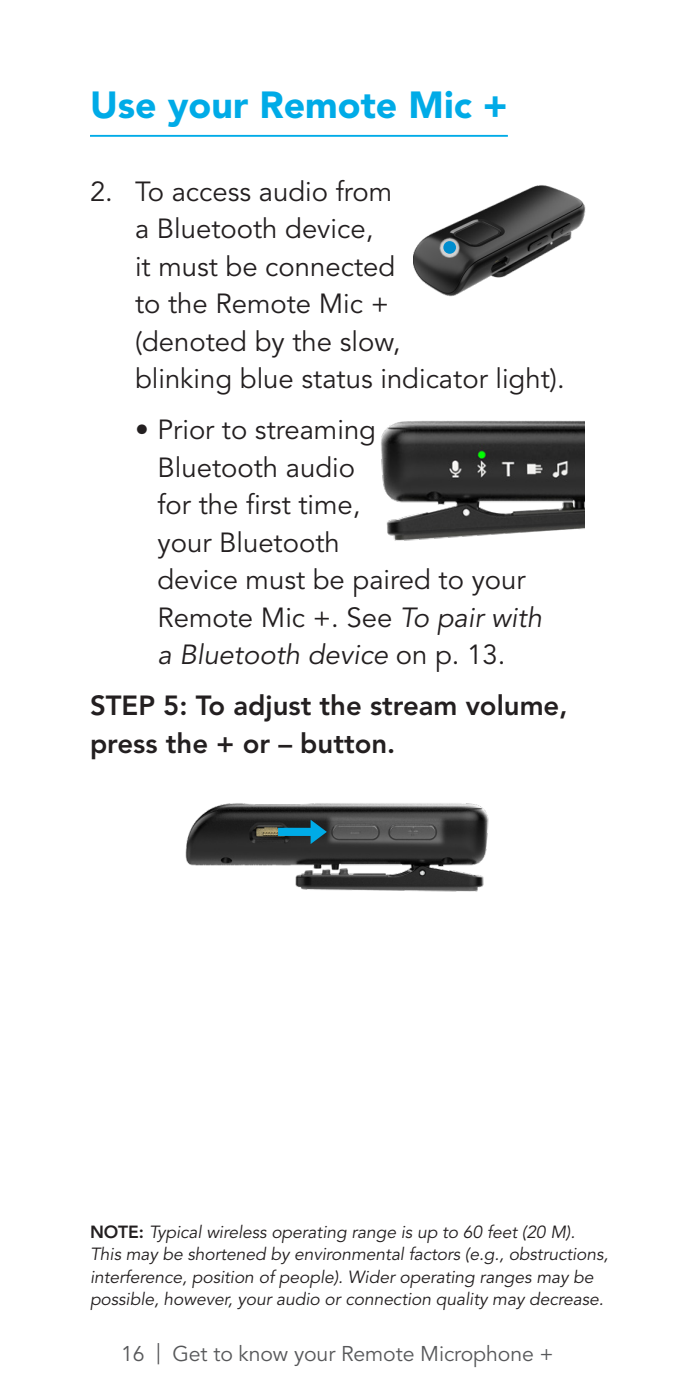
<style>
.page{position:relative;width:675px;height:1395px;background:#fff}
.page>*{position:absolute;margin:0;border:0;box-sizing:border-box;transform-origin:0 0}
.Page_Headline{font:37.5px "Avenir LT SLI Std Black";color:#00abe7}
.t1{font:27.5px/37.5px "Avenir LT SLI Std Book";color:#231f20}
.Body_Copy{font:27.5px/37.5px "Avenir LT SLI Std Heavy";color:#231f20}
.t2{font:21.25px "Avenir LT SLI Std Book";letter-spacing:-.005em;color:#57585a}
.Disclaimer{font:italic 17.5px/22.5px "Avenir LT SLI Std Book";letter-spacing:-.005em;color:#231f20}
.s1{font-style:italic}
.s2{font-family:"Avenir LT SLI Std Heavy";font-style:normal}
</style>
<div class="page">
<hr style="left:90px;top:135px;width:418px;height:2px;background:#00abe7">
<img style="left:413px;top:185px;width:173px;height:112px">
<div style="left:440px;top:237px;width:20px;height:21px;background:#fff;opacity:.76"></div>
<div style="left:443px;top:241px;width:13px;height:13px;background:#008dce;border-radius:50%"></div>
<img style="left:381px;top:420px;width:204px;height:121px">
<img style="left:185px;top:803px;width:304px;height:89px">
<svg style="left:278px;top:820px;width:49px;height:24px"></svg>
<p class="Page_Headline" style="left:90px;top:83px;width:419px">Use your Remote Mic +</p>
<p class="t1" style="left:135px;top:173px;width:431px;text-indent:-45px">2. To access audio from<br>a Bluetooth device,<br>it must be connected<br>to the Remote Mic +<br>(denoted by the slow,<br>blinking blue status indicator light).</p>
<p class="t1" style="left:158px;top:412px;width:386px;text-indent:-22px">• Prior to streaming<br>Bluetooth audio<br>for the first time,<br>your Bluetooth<br>device must be paired to your<br>Remote Mic +. See <span class="s1">To pair with a Bluetooth device</span> on p. 13.</p>
<p class="Body_Copy" style="left:90px;top:687px;width:479px">STEP 5: To adjust the stream volume, press the + or – button.</p>
<p class="Disclaimer" style="left:90px;top:1221px;width:520px"><span class="s2">NOTE:</span> Typical wireless operating range is up to 60 feet (20 M).<br>This may be shortened by environmental factors (e.g., obstructions, interference, position of people). Wider operating ranges may be possible, however, your audio or connection quality may decrease.</p>
<p class="t2" style="left:121px;top:1342px;width:434px">16 | Get to know your Remote Microphone +</p>
</div>
